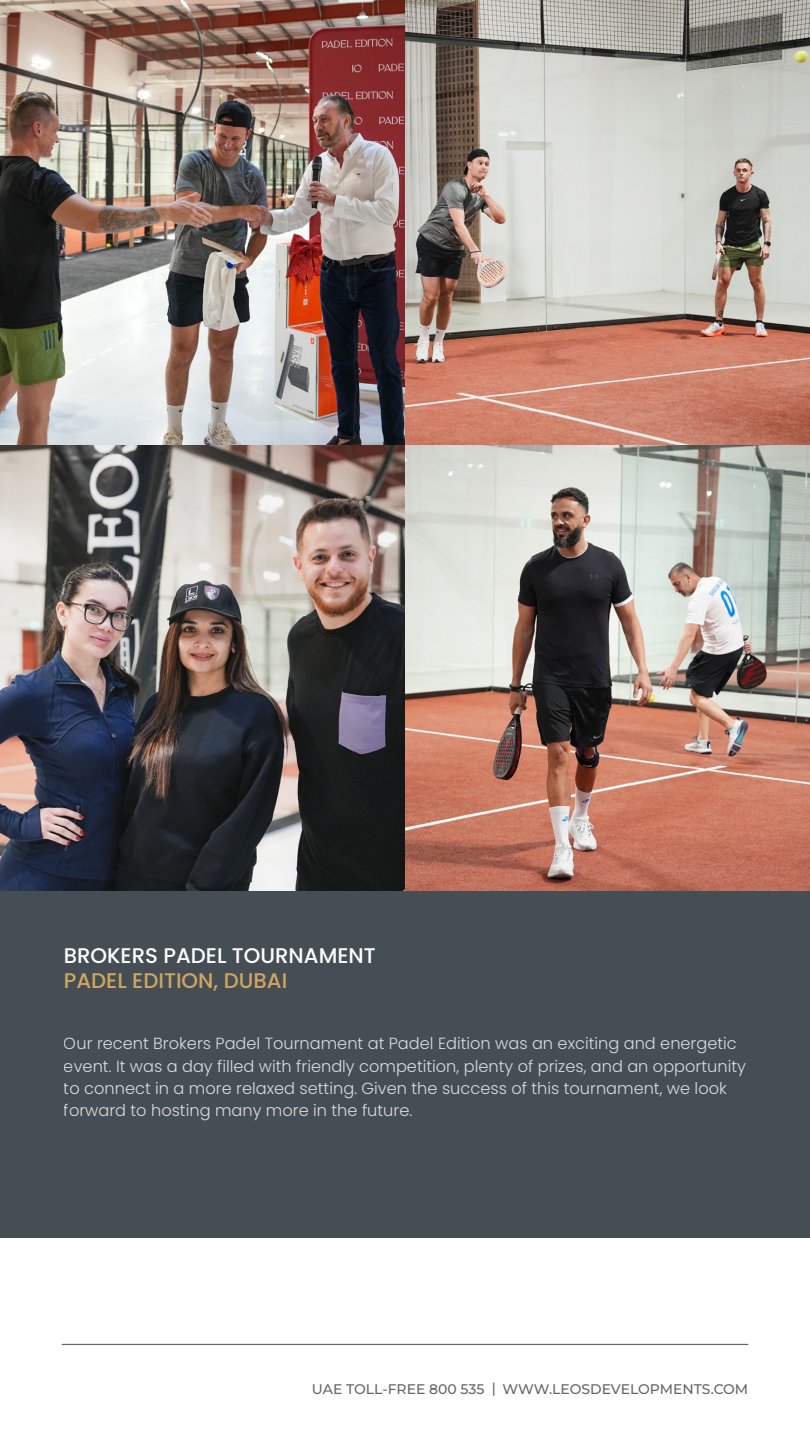
<style>
.page{position:relative;width:810px;height:1440px;background:#fff}
.page>*{position:absolute;margin:0;border:0;box-sizing:border-box;transform-origin:0 0}
.t1{font:500 21.23px "Poppins";color:#fff}
.t2{font:500 21.23px "Poppins";color:#cfa65f}
.t3{font:300 16.2px/22.4px "Poppins";color:#fff}
.t4{font:100 13.95px "Montserrat";color:#666}
</style>
<div class="page">
<hr style="left:62px;top:1344px;width:686px;height:1px;background:#666">
<div style="left:0;top:340px;width:810px;height:898px;background:#464e55"></div>
<img style="left:0;top:0;width:810px;height:891px">
<h1 class="t1" style="left:64px;top:943px;width:314px">BROKERS PADEL TOURNAMENT</h1>
<h1 class="t2" style="left:64px;top:969px;width:225px">PADEL EDITION, DUBAI</h1>
<p class="t3" style="left:64px;top:1033px;width:684px">Our recent Brokers Padel Tournament at Padel Edition was an exciting and energetic event It. was a day filled with friendly competition, plenty of prizes, and an opportunity to connect in a more relaxed setting. Given the success of this tournament, we look forward to hosting many more in the future.</p>
<p class="t4" style="left:312px;top:1380px;width:174px">UAE TOLL-FREE 800 535</p>
<p class="t4" style="left:492px;top:1379px;width:6px">|</p>
<p class="t4" style="left:502px;top:1380px;width:247px">WWW.LEOSDEVELOPMENTS.COM</p>
</div>
